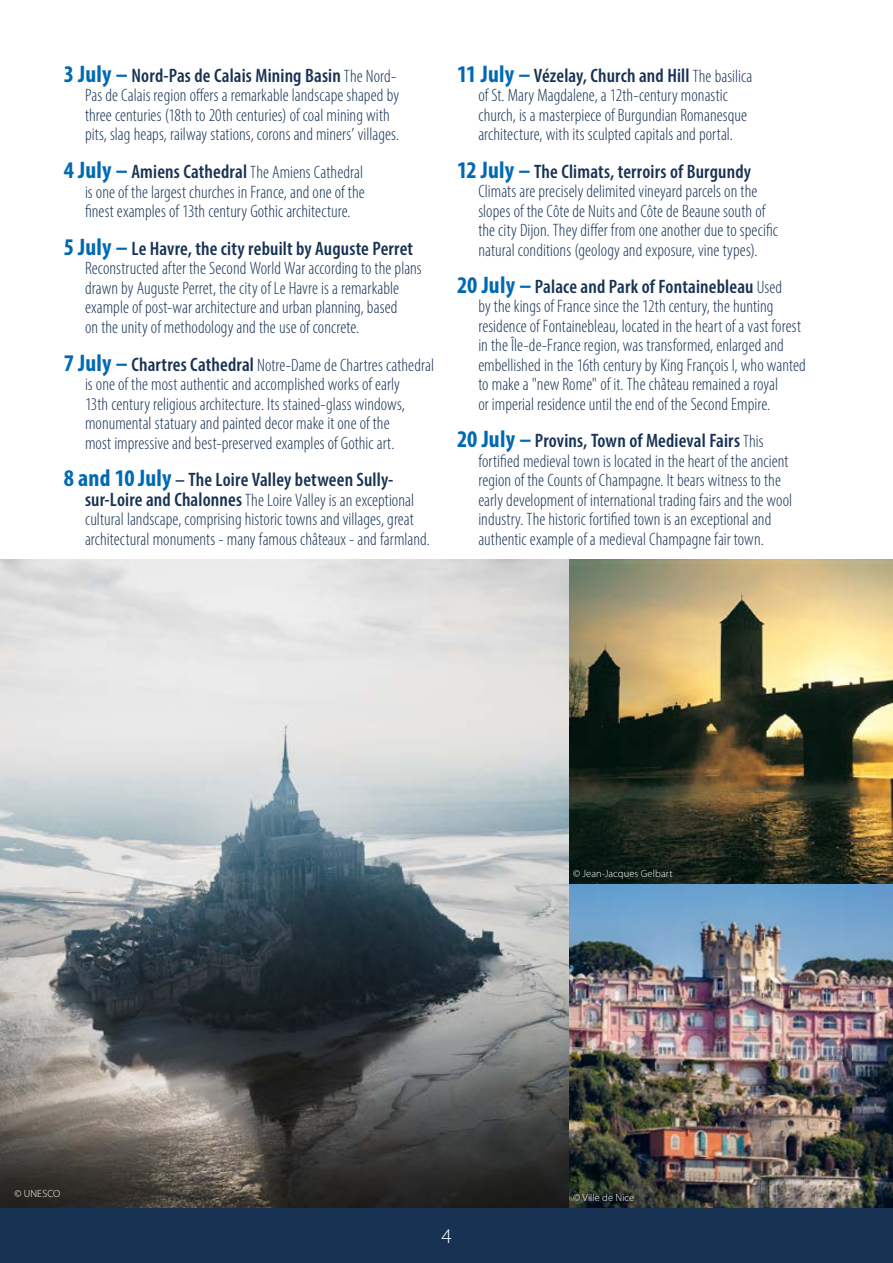
<style>
.page{position:relative;width:893px;height:1263px;background:#fff}
.page>*{position:absolute;margin:0;border:0;box-sizing:border-box;transform-origin:0 0}
.t1{font:300 21px "Myriad Pro";color:#fff}
.t2{font:600 condensed 19.5px "Myriad Pro";letter-spacing:.01em;color:#183254}
.t3{font:300 condensed 18px/19.5px "Myriad Pro";letter-spacing:.005em;color:#183254}
.t4{font:300 10.5px "Myriad Pro";letter-spacing:.01em;color:#fff}
.s1{font-weight:700;font-size:24px;color:#0069b4}
.s2{font-weight:300;font-size:18px}
.s3{font-weight:600;font-size:19.5px}
</style>
<div class="page">
<div style="left:0;top:1208px;width:893px;height:55px;background:#183254"></div>
<img style="left:0;top:559px;width:893px;height:649px">
<p class="t2" style="left:64px;top:63px;width:334px"><span class="s1">3 July –</span> Nord-Pas de Calais Mining Basin <span class="s2">The Nord-</span></p>
<p class="t3" style="left:85px;top:85px;width:316px">Pas de Calais region offers a remarkable landscape shaped by three centuries (18th to 20th centuries) of coal mining with pits, slag heaps, railway stations, corons and miners’ villages.</p>
<p class="t3" style="left:85px;top:162px;width:281px;text-align:justify;text-indent:-21px"><span class="s1">4 July –</span> <span class="s3">Amiens Cathedral</span> The Amiens Cathedral is one of the largest churches in France, and one of the finest examples of 13th century Gothic architecture.</p>
<p class="t2" style="left:64px;top:236px;width:351px"><span class="s1">5 July –</span> Le Havre, the city rebuilt by Auguste Perret</p>
<p class="t3" style="left:85px;top:259px;width:338px">Reconstructed after the Second World War according to the plans drawn by Auguste Perret, the city of Le Havre is a remarkable example of post-war architecture and urban planning, based<br>on the unity of methodology and the use of concrete.</p>
<p class="t3" style="left:85px;top:355px;width:351px;text-indent:-21px"><span class="s1">7 July –</span> <span class="s3">Chartres Cathedral</span> Notre-Dame de Chartres cathedral is one of the most authentic and accomplished works of early<br>13th century religious architecture. Its stained-glass windows, monumental statuary and painted decor make it one of the<br>most impressive and best-preserved examples of Gothic art.</p>
<p class="t2" style="left:64px;top:468px;width:331px"><span class="s1">8 and 10 July</span> – The Loire Valley between Sully-</p>
<p class="t3" style="left:85px;top:490px;width:346px"><span class="s3">sur-Loire and Chalonnes</span> The Loire Valley is an exceptional cultural landscape, comprising historic towns and villages, great architectural monuments - many famous châteaux - and farmland.</p>
<p class="t2" style="left:457px;top:63px;width:297px"><span class="s1">11 July –</span> Vézelay, Church and Hill <span class="s2">The basilica</span></p>
<p class="t3" style="left:478px;top:85px;width:270px">of St. Mary Magdalene, a 12th-century monastic church, is a masterpiece of Burgundian Romanesque architecture, with its sculpted capitals and portal.</p>
<p class="t2" style="left:457px;top:159px;width:295px"><span class="s1">12 July –</span> The Climats, terroirs of Burgundy</p>
<p class="t3" style="left:478px;top:181px;width:301px">Climats are precisely delimited vineyard parcels on the slopes of the Côte de Nuits and Côte de Beaune south of the city Dijon. They differ from one another due to specific natural conditions (geology and exposure, vine types).</p>
<p class="t2" style="left:457px;top:274px;width:327px"><span class="s1">20 July –</span> Palace and Park of Fontainebleau <span class="s2">Used</span></p>
<p class="t3" style="left:478px;top:297px;width:329px">by the kings of France since the 12th century, the hunting residence of Fontainebleau, located in the heart of a vast forest in the Île-de-France region, was transformed, enlarged and embellished in the 16th century by King François I, who wanted to make a "new Rome" of it. The château remained a royal<br>or imperial residence until the end of the Second Empire.</p>
<p class="t2" style="left:457px;top:429px;width:308px"><span class="s1">20 July –</span> Provins, Town of Medieval Fairs <span class="s2">This</span></p>
<p class="t3" style="left:478px;top:451px;width:315px">fortified medieval town is located in the heart of the ancient region of the Counts of Champagne. It bears witness to the early development of international trading fairs and the wool industry. The historic fortified town is an exceptional and authentic example of a medieval Champagne fair town.</p>
<p class="t4" style="left:14px;top:1187px;width:47px">© UNESCO</p>
<p class="t4" style="left:573px;top:867px;width:101px">© Jean-Jacques Gelbart</p>
<p class="t1" style="left:441px;top:1223px;width:12px">4</p>
<p class="t4" style="left:573px;top:1191px;width:63px">© Ville de Nice</p>
</div>
